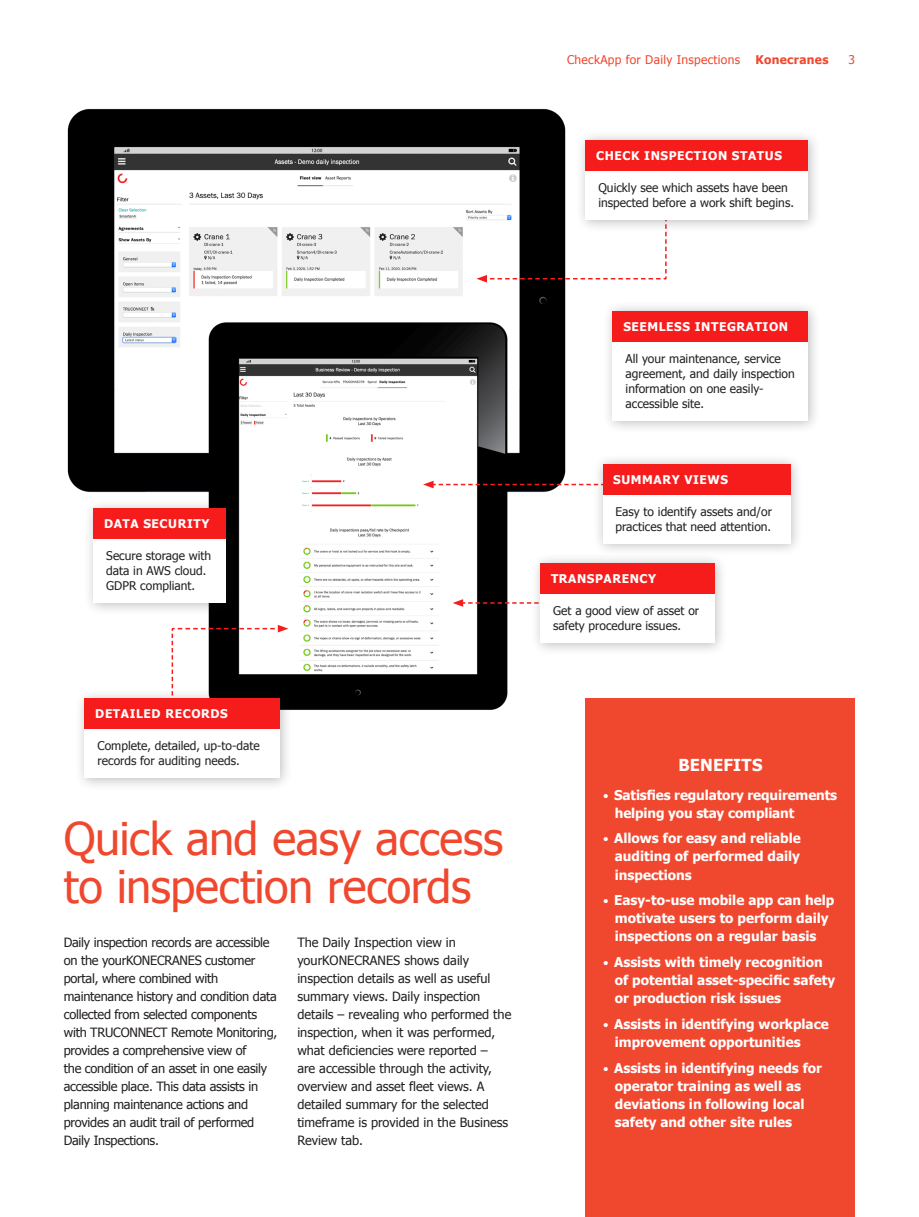
<style>
.page{position:relative;width:919px;height:1217px;background:#fff}
.page>*{position:absolute;margin:0;border:0;box-sizing:border-box;transform-origin:0 0}
.Inside_headlines{font:45px/48px "Tahoma";letter-spacing:-.01em;color:#ef482f}
.Callout_subhead{font:700 16.5px "Tahoma";letter-spacing:.01em;color:#fff}
.t1{font:700 13.5px/18px "Tahoma";color:#fff}
.Body_copy{font:12.75px/18px "Tahoma";letter-spacing:-.02em;color:#231f20}
.Body_copy-2{font:12.75px/18px "Tahoma";color:#231f20}
.Table_body_copy{font:12px/15px "Tahoma";color:#231f20}
.Table_header_top{font:700 12px "Tahoma";letter-spacing:.05em;color:#fff}
.t2{font:12px "Tahoma";letter-spacing:.025em;color:#ef482f}
.t3{font:700 12px "Tahoma";letter-spacing:.025em;color:#ef482f}
.s1{font-weight:400;font-size:12px}
</style>
<div class="page">
<img style="left:67px;top:108px;width:499px;height:384px">
<img style="left:191px;top:299px;width:334px;height:411px">
<div style="left:585px;top:698px;width:270px;height:518px;background:#ef482f"></div>
<svg style="left:452px;top:599px;width:78px;height:7px"></svg>
<svg style="left:423px;top:480px;width:168px;height:8px"></svg>
<svg style="left:476px;top:173px;width:191px;height:109px"></svg>
<svg style="left:171px;top:624px;width:117px;height:64px"></svg>
<div style="left:575px;top:130px;width:246px;height:103px;background:#231f20;opacity:.3"></div>
<div style="left:585px;top:140px;width:222px;height:79px;background:#fff"></div>
<div style="left:585px;top:140px;width:222px;height:31px;background:#f71c1c"></div>
<div style="left:602px;top:301px;width:219px;height:132px;background:#231f20;opacity:.3"></div>
<div style="left:612px;top:311px;width:195px;height:109px;background:#fff"></div>
<div style="left:612px;top:311px;width:195px;height:31px;background:#f71c1c"></div>
<div style="left:75px;top:688px;width:218px;height:102px;background:#231f20;opacity:.3"></div>
<div style="left:85px;top:698px;width:195px;height:79px;background:#fff"></div>
<div style="left:85px;top:698px;width:195px;height:30px;background:#f71c1c"></div>
<div style="left:592px;top:453px;width:211px;height:103px;background:#231f20;opacity:.3"></div>
<div style="left:602px;top:463px;width:188px;height:80px;background:#fff"></div>
<div style="left:602px;top:463px;width:188px;height:31px;background:#f71c1c"></div>
<div style="left:530px;top:553px;width:197px;height:102px;background:#231f20;opacity:.3"></div>
<div style="left:540px;top:563px;width:174px;height:79px;background:#fff"></div>
<div style="left:540px;top:563px;width:174px;height:30px;background:#f71c1c"></div>
<div style="left:83px;top:498px;width:157px;height:118px;background:#231f20;opacity:.3"></div>
<div style="left:93px;top:508px;width:133px;height:95px;background:#fff"></div>
<div style="left:93px;top:508px;width:133px;height:31px;background:#f71c1c"></div>
<p class="t2" style="left:567px;top:51px;width:174px">CheckApp for Daily Inspections</p>
<p class="t3" style="left:755px;top:51px;width:74px">Konecranes</p>
<p class="t2" style="left:848px;top:51px;width:8px">3</p>
<p class="Table_header_top" style="left:596px;top:147px;width:187px">CHECK INSPECTION STATUS</p>
<p class="Table_body_copy" style="left:598px;top:179px;width:197px">Quickly see which assets have been inspected before a work shift begins.</p>
<p class="Table_header_top" style="left:104px;top:515px;width:107px">DATA SECURITY</p>
<p class="Table_body_copy" style="left:106px;top:547px;width:106px">Secure storage with data in AWS cloud.<br>GDPR compliant.</p>
<p class="Table_header_top" style="left:95px;top:705px;width:134px">DETAILED RECORDS</p>
<p class="Table_body_copy" style="left:98px;top:737px;width:164px">Complete, detailed, up-to-date records for auditing needs.</p>
<p class="Inside_headlines" style="left:64px;top:812px;width:441px">Quick and easy access to inspection records</p>
<p class="Body_copy" style="left:64px;top:932px;width:215px">Daily inspection records are accessible on the yourKONECRANES customer portal, where combined with maintenance history and condition data collected from selected components with TRUCONNECT Remote Monitoring, provides a comprehensive view of<br>the condition of an asset in one easily accessible place. This data assists in planning maintenance actions and provides an audit trail of performed Daily Inspections.</p>
<p class="Body_copy-2" style="left:297px;top:932px;width:215px">The Daily Inspection view in yourKONECRANES shows daily inspection details as well as useful summary views. Daily inspection details – revealing who performed the inspection, when it was performed, what deficiencies were reported –<br>are accessible through the activity, overview and asset fleet views. A detailed summary for the selected timeframe is provided in the Business<br>Review tab.</p>
<p class="Table_header_top" style="left:623px;top:318px;width:166px">SEEMLESS INTEGRATION</p>
<p class="Table_body_copy" style="left:625px;top:350px;width:171px">All your maintenance, service agreement, and daily inspection information on one easily&shy;accessible site.</p>
<p class="Table_header_top" style="left:613px;top:471px;width:116px">SUMMARY VIEWS</p>
<p class="Table_body_copy" style="left:615px;top:503px;width:158px">Easy to identify assets and/or practices that need attention.</p>
<p class="Table_header_top" style="left:551px;top:570px;width:107px">TRANSPARENCY</p>
<p class="Table_body_copy" style="left:553px;top:602px;width:147px">Get a good view of asset or safety procedure issues.</p>
<p class="Callout_subhead" style="left:678px;top:752px;width:86px">BENEFITS</p>
<p class="t1" style="left:614px;top:784px;width:224px;text-indent:-12px"><span class="s1">•</span> Satisfies regulatory requirements helping you stay compliant</p>
<p class="t1" style="left:614px;top:828px;width:187px;text-align:justify;text-indent:-12px"><span class="s1">•</span> Allows for easy and reliable auditing of performed daily inspections</p>
<p class="t1" style="left:603px;top:890px;width:233px;text-align:center"><span class="s1">•</span> Easy-to-use mobile app can help motivate users to perform daily inspections on a regular basis</p>
<p class="t1" style="left:614px;top:952px;width:222px;text-indent:-12px"><span class="s1">•</span> Assists with timely recognition of potential asset-specific safety or production risk issues</p>
<p class="t1" style="left:614px;top:1013px;width:215px;text-indent:-12px"><span class="s1">•</span> Assists in identifying workplace improvement opportunities</p>
<p class="t1" style="left:614px;top:1057px;width:209px;text-indent:-12px"><span class="s1">•</span> Assists in identifying needs for operator training as well as deviations in following local safety and other site rules</p>
</div>
